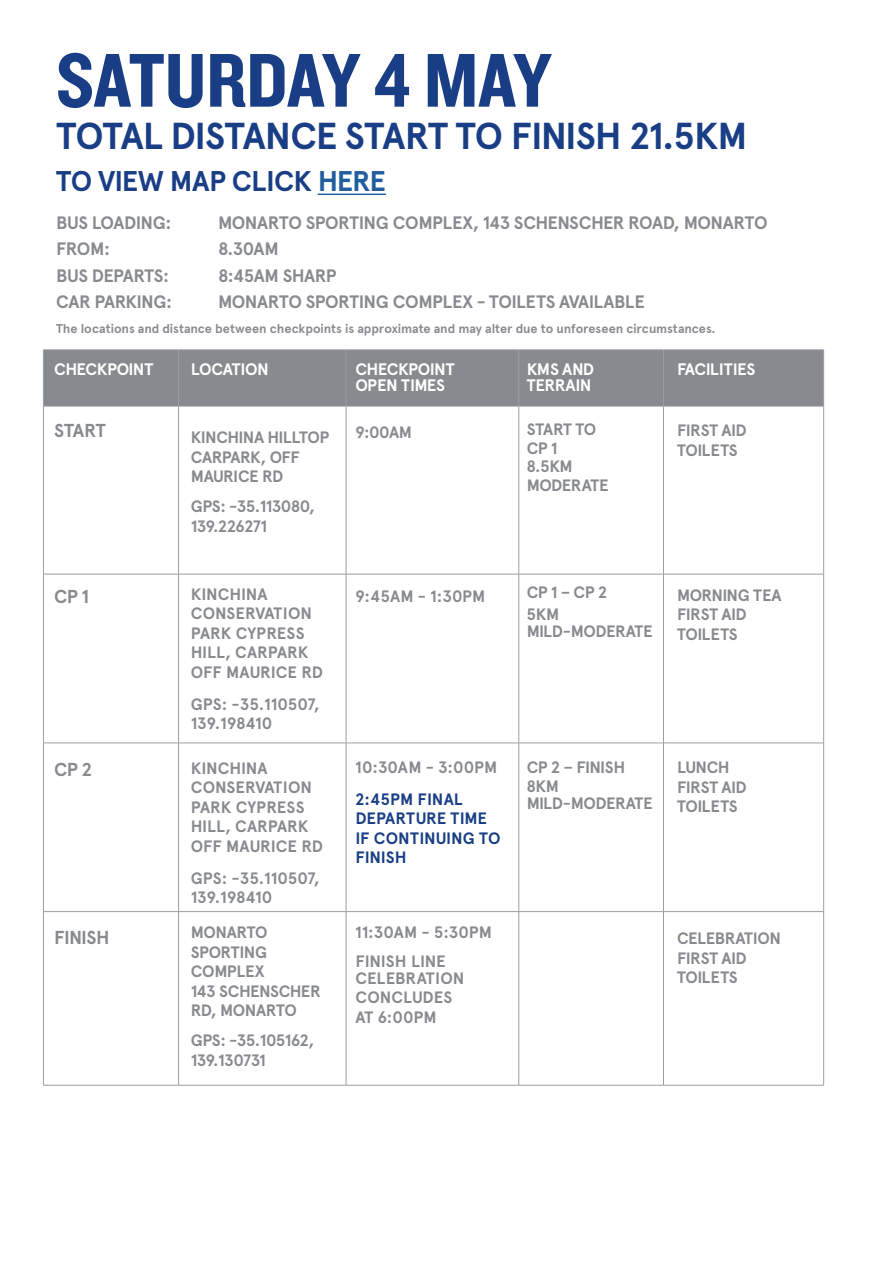
<style>
.page{position:relative;width:893px;height:1263px;background:#fff}
.page>*{position:absolute;margin:0;border:0;box-sizing:border-box;transform-origin:0 0}
.t1{font:79.05px "Knockout HTF50 Welterweight";letter-spacing:-.005em;color:#193e85}
.t2{font:700 37.5px "Apercu";letter-spacing:-.025em;color:#193e85}
.t3{font:700 28.5px "Apercu";letter-spacing:-.025em;color:#193e85}
.t4{font:700 18.75px "Apercu";letter-spacing:-.03em;color:#878a8e}
.t5{font:700 18px "Apercu";letter-spacing:-.03em;color:#878a8e}
.t6{font:700 16.65px/16.2px "Apercu";letter-spacing:-.025em;color:#fff}
.t7{font:700 16.5px/19.5px "Apercu";letter-spacing:-.02em;color:#878a8e}
.t8{font:700 16.5px/19.5px "Apercu";letter-spacing:-.045em;color:#878a8e}
.t9{font:700 16.5px/19.5px "Apercu";color:#193e85}
.t10{font:700 16.5px/19.5px "Apercu";letter-spacing:.005em;color:#878a8e}
.t11{font:700 16.5px "Apercu";color:#878a8e}
.t12{font:700 12.75px "Apercu";letter-spacing:-.005em;color:#878a8e}
.s1{color:#215e9e}
</style>
<div class="page">
<div style="left:44px;top:351px;width:779px;height:55px;background:#878a8e"></div>
<hr style="left:43px;top:406px;width:1px;height:168px;background:#9b9da0">
<hr style="left:178px;top:406px;width:1px;height:168px;background:#9b9da0">
<hr style="left:346px;top:406px;width:1px;height:168px;background:#9b9da0">
<hr style="left:518px;top:406px;width:1px;height:168px;background:#9b9da0">
<hr style="left:663px;top:406px;width:1px;height:168px;background:#9b9da0">
<hr style="left:823px;top:406px;width:1px;height:168px;background:#9b9da0">
<hr style="left:43px;top:574px;width:136px;height:1px;background:#9b9da0">
<hr style="left:43px;top:574px;width:1px;height:169px;background:#9b9da0">
<hr style="left:179px;top:574px;width:167px;height:1px;background:#9b9da0">
<hr style="left:178px;top:574px;width:1px;height:169px;background:#9b9da0">
<hr style="left:346px;top:574px;width:173px;height:1px;background:#9b9da0">
<hr style="left:346px;top:574px;width:1px;height:169px;background:#9b9da0">
<hr style="left:519px;top:574px;width:144px;height:1px;background:#9b9da0">
<hr style="left:518px;top:574px;width:1px;height:169px;background:#9b9da0">
<hr style="left:663px;top:574px;width:161px;height:1px;background:#9b9da0">
<hr style="left:663px;top:574px;width:1px;height:169px;background:#9b9da0">
<hr style="left:823px;top:574px;width:1px;height:169px;background:#9b9da0">
<hr style="left:43px;top:743px;width:136px;height:1px;background:#9b9da0">
<hr style="left:43px;top:743px;width:1px;height:168px;background:#9b9da0">
<hr style="left:179px;top:743px;width:167px;height:1px;background:#9b9da0">
<hr style="left:178px;top:743px;width:1px;height:168px;background:#9b9da0">
<hr style="left:346px;top:743px;width:173px;height:1px;background:#9b9da0">
<hr style="left:346px;top:743px;width:1px;height:168px;background:#9b9da0">
<hr style="left:519px;top:743px;width:144px;height:1px;background:#9b9da0">
<hr style="left:518px;top:743px;width:1px;height:168px;background:#9b9da0">
<hr style="left:663px;top:743px;width:161px;height:1px;background:#9b9da0">
<hr style="left:663px;top:743px;width:1px;height:168px;background:#9b9da0">
<hr style="left:823px;top:743px;width:1px;height:168px;background:#9b9da0">
<hr style="left:43px;top:911px;width:136px;height:1px;background:#9b9da0">
<hr style="left:43px;top:912px;width:1px;height:173px;background:#9b9da0">
<hr style="left:179px;top:911px;width:167px;height:1px;background:#9b9da0">
<hr style="left:178px;top:912px;width:1px;height:173px;background:#9b9da0">
<hr style="left:346px;top:911px;width:173px;height:1px;background:#9b9da0">
<hr style="left:346px;top:912px;width:1px;height:173px;background:#9b9da0">
<hr style="left:519px;top:911px;width:144px;height:1px;background:#9b9da0">
<hr style="left:518px;top:912px;width:1px;height:173px;background:#9b9da0">
<hr style="left:663px;top:911px;width:161px;height:1px;background:#9b9da0">
<hr style="left:663px;top:912px;width:1px;height:173px;background:#9b9da0">
<hr style="left:823px;top:912px;width:1px;height:173px;background:#9b9da0">
<hr style="left:43px;top:1085px;width:136px;height:1px;background:#9b9da0">
<hr style="left:179px;top:1085px;width:167px;height:1px;background:#9b9da0">
<hr style="left:346px;top:1085px;width:173px;height:1px;background:#9b9da0">
<hr style="left:519px;top:1085px;width:144px;height:1px;background:#9b9da0">
<hr style="left:663px;top:1085px;width:161px;height:1px;background:#9b9da0">
<hr style="left:43px;top:350px;width:136px;height:1px;background:#9b9da0">
<hr style="left:43px;top:350px;width:1px;height:56px;background:#9b9da0">
<hr style="left:179px;top:350px;width:167px;height:1px;background:#9b9da0">
<hr style="left:178px;top:350px;width:1px;height:56px;background:#9b9da0">
<hr style="left:346px;top:350px;width:173px;height:1px;background:#9b9da0">
<hr style="left:346px;top:350px;width:1px;height:56px;background:#9b9da0">
<hr style="left:519px;top:350px;width:144px;height:1px;background:#9b9da0">
<hr style="left:518px;top:350px;width:1px;height:56px;background:#9b9da0">
<hr style="left:663px;top:350px;width:161px;height:1px;background:#9b9da0">
<hr style="left:663px;top:350px;width:1px;height:56px;background:#9b9da0">
<hr style="left:823px;top:350px;width:1px;height:56px;background:#9b9da0">
<hr style="left:43px;top:406px;width:136px;height:1px;background:#9b9da0">
<hr style="left:179px;top:406px;width:167px;height:1px;background:#9b9da0">
<hr style="left:346px;top:406px;width:173px;height:1px;background:#9b9da0">
<hr style="left:519px;top:406px;width:144px;height:1px;background:#9b9da0">
<hr style="left:663px;top:406px;width:161px;height:1px;background:#9b9da0">
<hr style="left:318px;top:194px;width:68px;height:1px;background:#215e9e">
<h1 class="t1" style="left:56px;top:39px;width:497px">SATURDAY 4 MAY</h1>
<h2 class="t2" style="left:56px;top:113px;width:693px">TOTAL DISTANCE START TO FINISH 21.5KM</h2>
<h3 class="t3" style="left:56px;top:164px;width:331px">TO VIEW MAP CLICK <span class="s1">HERE</span></h3>
<p class="t5" style="left:56px;top:212px;width:117px">BUS LOADING:</p>
<p class="t5" style="left:218px;top:212px;width:551px">MONARTO SPORTING COMPLEX, 143 SCHENSCHER ROAD, MONARTO</p>
<p class="t5" style="left:56px;top:238px;width:55px">FROM:</p>
<p class="t5" style="left:218px;top:238px;width:62px">8.30AM</p>
<p class="t5" style="left:56px;top:264px;width:115px">BUS DEPARTS:</p>
<p class="t5" style="left:218px;top:264px;width:120px">8:45AM SHARP</p>
<p class="t5" style="left:56px;top:291px;width:118px">CAR PARKING:</p>
<p class="t5" style="left:218px;top:291px;width:428px">MONARTO SPORTING COMPLEX - TOILETS AVAILABLE</p>
<p class="t12" style="left:56px;top:321px;width:661px">The locations and distance between checkpoints is approximate and may alter due to unforeseen circumstances.</p>
<p class="t6" style="left:54px;top:361px;width:101px">CHECKPOINT</p>
<p class="t4" style="left:54px;top:419px;width:53px">START</p>
<p class="t6" style="left:191px;top:361px;width:80px">LOCATION</p>
<p class="t7" style="left:191px;top:428px;width:140px">KINCHINA HILLTOP<br>CARPARK, OFF<br>MAURICE RD</p>
<p class="t8" style="left:191px;top:497px;width:126px">GPS: -35.113080,<br>139.226271</p>
<p class="t6" style="left:355px;top:361px;width:101px">CHECKPOINT<br>OPEN TIMES</p>
<p class="t7" style="left:355px;top:422px;width:58px">9:00AM</p>
<p class="t6" style="left:527px;top:361px;width:69px">KMS AND<br>TERRAIN</p>
<p class="t7" style="left:527px;top:419px;width:71px">START TO<br>CP 1</p>
<p class="t7" style="left:527px;top:456px;width:84px">8.5KM<br>MODERATE</p>
<p class="t6" style="left:677px;top:361px;width:80px">FACILITIES</p>
<p class="t7" style="left:677px;top:421px;width:71px">FIRST AID<br>TOILETS</p>
<p class="t4" style="left:54px;top:585px;width:37px">CP 1</p>
<p class="t4" style="left:54px;top:758px;width:40px">CP 2</p>
<p class="t4" style="left:54px;top:926px;width:57px">FINISH</p>
<p class="t7" style="left:191px;top:584px;width:134px">KINCHINA<br>CONSERVATION<br>PARK CYPRESS<br>HILL, CARPARK<br>OFF MAURICE RD</p>
<p class="t7" style="left:191px;top:694px;width:131px">GPS: -35.110507,<br>139.198410</p>
<p class="t7" style="left:191px;top:758px;width:134px">KINCHINA<br>CONSERVATION<br>PARK CYPRESS<br>HILL, CARPARK<br>OFF MAURICE RD</p>
<p class="t7" style="left:191px;top:868px;width:131px">GPS: -35.110507,<br>139.198410</p>
<p class="t7" style="left:191px;top:923px;width:132px">MONARTO<br>SPORTING<br>COMPLEX<br>143 SCHENSCHER<br>RD, MONARTO</p>
<p class="t8" style="left:191px;top:1031px;width:125px">GPS: -35.105162,<br>139.130731</p>
<p class="t10" style="left:355px;top:587px;width:132px">9:45AM - 1:30PM</p>
<p class="t7" style="left:527px;top:582px;width:82px;line-height:21.6px">CP 1 – CP 2<br>5KM</p>
<p class="t7" style="left:527px;top:622px;width:128px">MILD-MODERATE</p>
<p class="t7" style="left:677px;top:585px;width:106px">MORNING TEA<br>FIRST AID<br>TOILETS</p>
<p class="t11" style="left:355px;top:757px;width:143px">10:30AM - 3:00PM</p>
<p class="t9" style="left:355px;top:789px;width:147px">2:45PM FINAL<br>DEPARTURE TIME<br>IF CONTINUING TO<br>FINISH</p>
<p class="t7" style="left:355px;top:918px;width:138px;line-height:29px">11:30AM - 5:30PM<br>FINISH LINE</p>
<p class="t10" style="left:355px;top:968px;width:110px">CELEBRATION<br>CONCLUDES<br>AT 6:00PM</p>
<p class="t7" style="left:527px;top:757px;width:100px">CP 2 – FINISH<br>8KM</p>
<p class="t7" style="left:527px;top:794px;width:128px">MILD-MODERATE</p>
<p class="t7" style="left:677px;top:758px;width:71px">LUNCH<br>FIRST AID<br>TOILETS</p>
<p class="t7" style="left:677px;top:929px;width:106px">CELEBRATION<br>FIRST AID<br>TOILETS</p>
</div>
